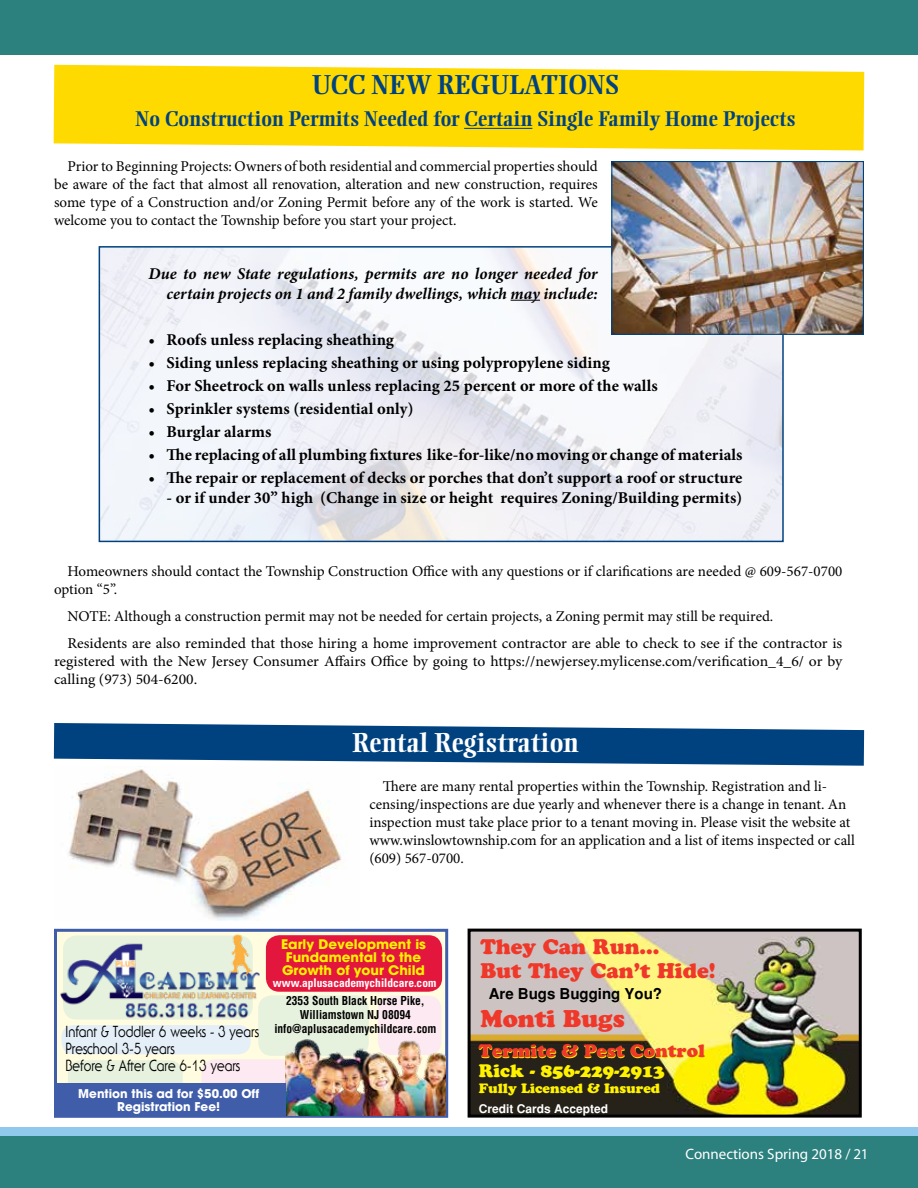
<style>
.page{position:relative;width:918px;height:1188px;background:#fff}
.page>*{position:absolute;margin:0;border:0;box-sizing:border-box;transform-origin:0 0}
.t1{font:700 27px "Ellington";color:#fff}
.t2{font:700 27px "Ellington";color:#004280}
.t3{font:24px "Cooper Black Std";color:#ef3829}
.t4{font:700 21px "Ellington";color:#004280}
.t5{font:21px/24px "Cooper Black Std";color:#ef3829}
.t6{font:18px/19.8px "Cooper Black Std";color:#fff200}
.t7{font:700 16.5px "Minion Pro";letter-spacing:.005em;color:#000}
.t8{font:italic 700 16.5px/19.8px "Minion Pro";color:#000;text-align:right}
.t9{font:15.6px/17.1px "Serif Gothic";color:#000;scale:.8 1}
.t10{font:15px/18px "Minion Pro";color:#000}
.t11{font:15px/18px "Minion Pro";color:#000;scale:1.04 1}
.t12{font:15px "Myriad";color:#fff}
.t13{font:700 15px "Helvetica";color:#000}
.t14{font:13.5px "Cooper Black Std";color:#fff200}
.t15{font:700 13.2px/13.2px "Avant Garde";color:#fff200}
.t16{font:700 condensed 12px "Helvetica";color:#000;scale:.96 1}
.t17{font:700 12px/13.5px "Avant Garde";color:#fff;text-align:center}
.t18{font:700 condensed 12px "Univers";color:#fff;scale:.95 1}
.t19{font:700 12px "Helvetica";color:#fff}
.s1{font-family:"Serif Gothic";font-weight:400;font-stretch:normal;font-size:15.6px}
</style>
<div class="page">
<div style="left:0;top:1127px;width:918px;height:61px;background:#91c9ed"></div>
<div style="left:0;top:1136px;width:918px;height:52px;background:#2c807e"></div>
<div style="left:0;top:0;width:918px;height:55px;background:#2c807e"></div>
<img style="left:102px;top:249px;width:679px;height:290px">
<div style="left:99px;top:246px;width:685px;height:296px;border:2px solid #004280"></div>
<div style="left:54px;top:929px;width:394px;height:189px;background:#fffcdf;border:3px solid #405daa"></div>
<div style="left:258px;top:995px;width:111px;height:61px;background:#e7f2de;border-radius:14px"></div>
<div style="left:68px;top:1060px;width:115px;height:47px;background:#e7f2de;border-radius:14px"></div>
<div style="left:62px;top:1025px;width:189px;height:29px;background:#e4eff8;border-radius:12px"></div>
<div style="left:202px;top:1059px;width:110px;height:46px;background:#fde9f1;border-radius:13px"></div>
<div style="left:266px;top:935px;width:176px;height:57px;background:#e3173e;border-radius:14px"></div>
<div style="left:378px;top:996px;width:64px;height:59px;background:#fde9f1;border-radius:14px"></div>
<img style="left:60px;top:934px;width:212px;height:86px">
<img style="left:285px;top:1040px;width:161px;height:75px">
<div style="left:57px;top:1083px;width:229px;height:33px;background:#405daa"></div>
<img style="left:472px;top:933px;width:386px;height:181px">
<div style="left:468px;top:929px;width:394px;height:189px;border:3px solid #000"></div>
<svg style="left:54px;top:65px;width:810px;height:85px;background:#fedc13"></svg>
<hr style="left:464px;top:128px;width:68px;height:1px;background:#004280">
<svg style="left:511px;top:300px;width:29px;height:1px"></svg>
<img style="left:613px;top:163px;width:249px;height:170px">
<div style="left:611px;top:161px;width:253px;height:174px;border:1px solid #004280"></div>
<svg style="left:54px;top:723px;width:810px;height:43px"></svg>
<img style="left:68px;top:769px;width:275px;height:151px">
<h1 class="t2" style="left:312px;top:69px;width:309px">UCC NEW REGULATIONS</h1>
<h3 class="t4" style="left:135px;top:107px;width:662px">No Construction Permits Needed for Certain Single Family Home Projects</h3>
<p class="t10" style="left:54px;top:158px;width:545px;text-align:justify;text-indent:14px">Prior to Beginning Projects: Owners of both residential and commercial properties should be aware of the fact that almost all renovation, alteration and new construction, requires some type of a Construction and/or Zoning Permit before any of the work is started. We welcome you to contact the Township before you start your project.</p>
<p class="t8" style="left:149px;top:263px;width:451px">Due to new State regulations, permits are no longer needed for certain projects on 1 and 2 family dwellings, which may include:</p>
<p class="t7" style="left:149px;top:328px;width:247px">• Roofs unless replacing sheathing</p>
<p class="t7" style="left:149px;top:351px;width:463px">• Siding unless replacing sheathing or using polypropylene siding</p>
<p class="t7" style="left:149px;top:374px;width:511px">• For Sheetrock on walls unless replacing 25 percent or more of the walls</p>
<p class="t7" style="left:149px;top:397px;width:266px">• Sprinkler systems (residential only)</p>
<p class="t7" style="left:149px;top:420px;width:124px">• Burglar alarms</p>
<p class="t7" style="left:149px;top:443px;width:595px">• The replacing of all plumbing fixtures like-for-like/no moving or change of materials</p>
<p class="t7" style="left:149px;top:466px;width:595px">• The repair or replacement of decks or porches that don’t support a roof or structure</p>
<p class="t7" style="left:167px;top:486px;width:577px">- or if under 30” high (Change in size or height requires Zoning/Building permits)</p>
<p class="t10" style="left:54px;top:563px;width:790px;text-indent:14px">Homeowners should contact the Township Construction Office with any questions or if clarifications are needed @ 609-567-0700 option “5”.</p>
<p class="t10" style="left:68px;top:603px;width:776px;line-height:26.7px">NOTE: Although a construction permit may not be needed for certain projects, a Zoning permit may still be required.<br>Residents are also reminded that those hiring a home improvement contractor are able to check to see if the contractor is</p>
<p class="t11" style="left:54px;top:652px;width:760px">registered with the New Jersey Consumer Affairs Office by going to https://newjersey.mylicense.com/verification_4_6/ or by calling (973) 504-6200.</p>
<h1 class="t1" style="left:352px;top:728px;width:228px">Rental Registration</h1>
<p class="t10" style="left:369px;top:777px;width:487px;text-indent:14px">There are many rental properties within the Township. Registration and li&shy;censing/inspections are due yearly and whenever there is a change in tenant. An inspection must take place prior to a tenant moving in. Please visit the website at www.winslowtownship.com for an application and a list of items inspected or call (609) 567-0700.</p>
<p class="t15" style="left:281px;top:937px;width:146px">Early Development is<br>Fundamental to the<br>Growth of your Child</p>
<p class="t18" style="left:273px;top:975px;width:174px">www.aplusacademychildcare.com</p>
<p class="t16" style="left:286px;top:993px;width:146px">2353 South Black Horse Pike,</p>
<p class="t16" style="left:300px;top:1007px;width:117px">Williamstown NJ 08094</p>
<p class="t16" style="left:66px;top:1021px;width:388px"><span class="s1">Infant &amp; Toddler 6 weeks - 3 years</span> info@aplusacademychildcare.com</p>
<p class="t9" style="left:66px;top:1040px;width:220px">Preschool 3-5 years<br>Before &amp; After Care 6-13 years</p>
<p class="t17" style="left:78px;top:1086px;width:182px">Mention this ad for $50.00 Off<br>Registration Fee!</p>
<h3 class="t5" style="left:480px;top:935px;width:237px">They Can Run...<br>But They Can’t Hide!</h3>
<p class="t13" style="left:489px;top:985px;width:175px">Are Bugs Bugging You?</p>
<h2 class="t3" style="left:480px;top:1004px;width:146px">Monti Bugs</h2>
<p class="t6" style="left:479px;top:1041px;width:228px">Termite &amp; Pest Control<br>Rick - 856-229-2913</p>
<p class="t14" style="left:479px;top:1080px;width:183px">Fully Licensed &amp; Insured</p>
<p class="t19" style="left:479px;top:1101px;width:131px">Credit Cards Accepted</p>
<p class="t12" style="left:685px;top:1147px;width:185px">Connections Spring 2018 / 21</p>
</div>
